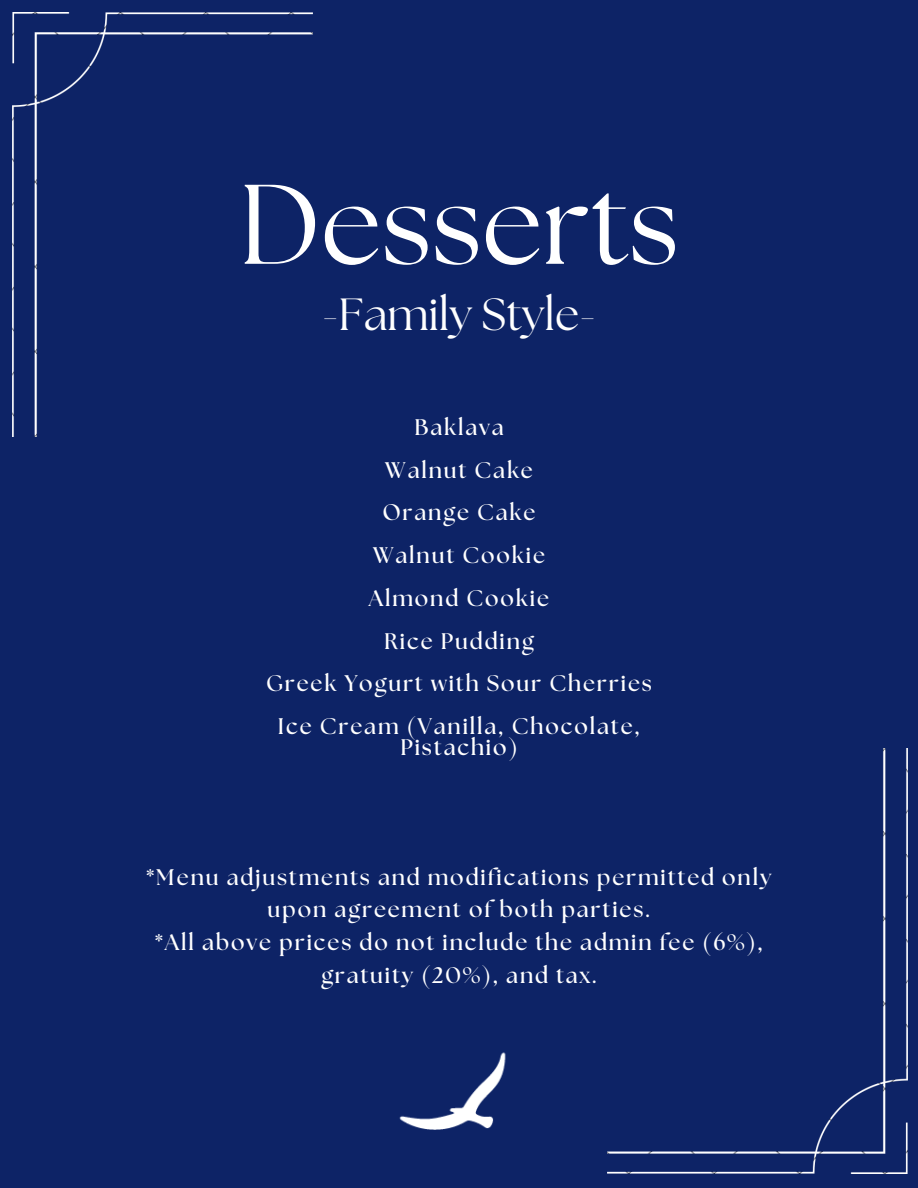
<style>
.page{position:relative;width:918px;height:1188px;background:#0d2366}
.page>*{position:absolute;margin:0;border:0;box-sizing:border-box;transform-origin:0 0}
.t1{font:112.95px "The Seasons";color:#fff}
.t2{font:45px "The Seasons";color:#fff}
.t3{font:700 22.5px/32.7px "The Seasons";letter-spacing:.08em;color:#fff;text-align:center}
</style>
<div class="page">
<img style="left:399px;top:1052px;width:107px;height:78px">
<img style="left:13px;top:13px;width:299px;height:424px">
<img style="left:608px;top:749px;width:299px;height:425px">
<p class="t1" style="left:239px;top:173px;width:442px">Desserts</p>
<p class="t2" style="left:322px;top:294px;width:275px">-Family Style-</p>
<p class="t3" style="left:414px;top:412px;width:91px">Baklava</p>
<p class="t3" style="left:385px;top:454px;width:150px">Walnut Cake</p>
<p class="t3" style="left:382px;top:497px;width:155px">Orange Cake</p>
<p class="t3" style="left:373px;top:540px;width:174px">Walnut Cookie</p>
<p class="t3" style="left:369px;top:583px;width:182px">Almond Cookie</p>
<p class="t3" style="left:384px;top:625px;width:151px">Rice Pudding</p>
<p class="t3" style="left:266px;top:668px;width:387px">Greek Yogurt with Sour Cherries</p>
<p class="t3" style="left:278px;top:717px;width:364px;line-height:21.3px">Ice Cream (Vanilla, Chocolate,<br>Pistachio)</p>
<p class="t3" style="left:147px;top:862px;width:626px">*Menu adjustments and modifications permitted only upon agreement of both parties.</p>
<p class="t3" style="left:155px;top:927px;width:609px">*All above prices do not include the admin fee (6%), gratuity (20%), and tax.</p>
</div>
